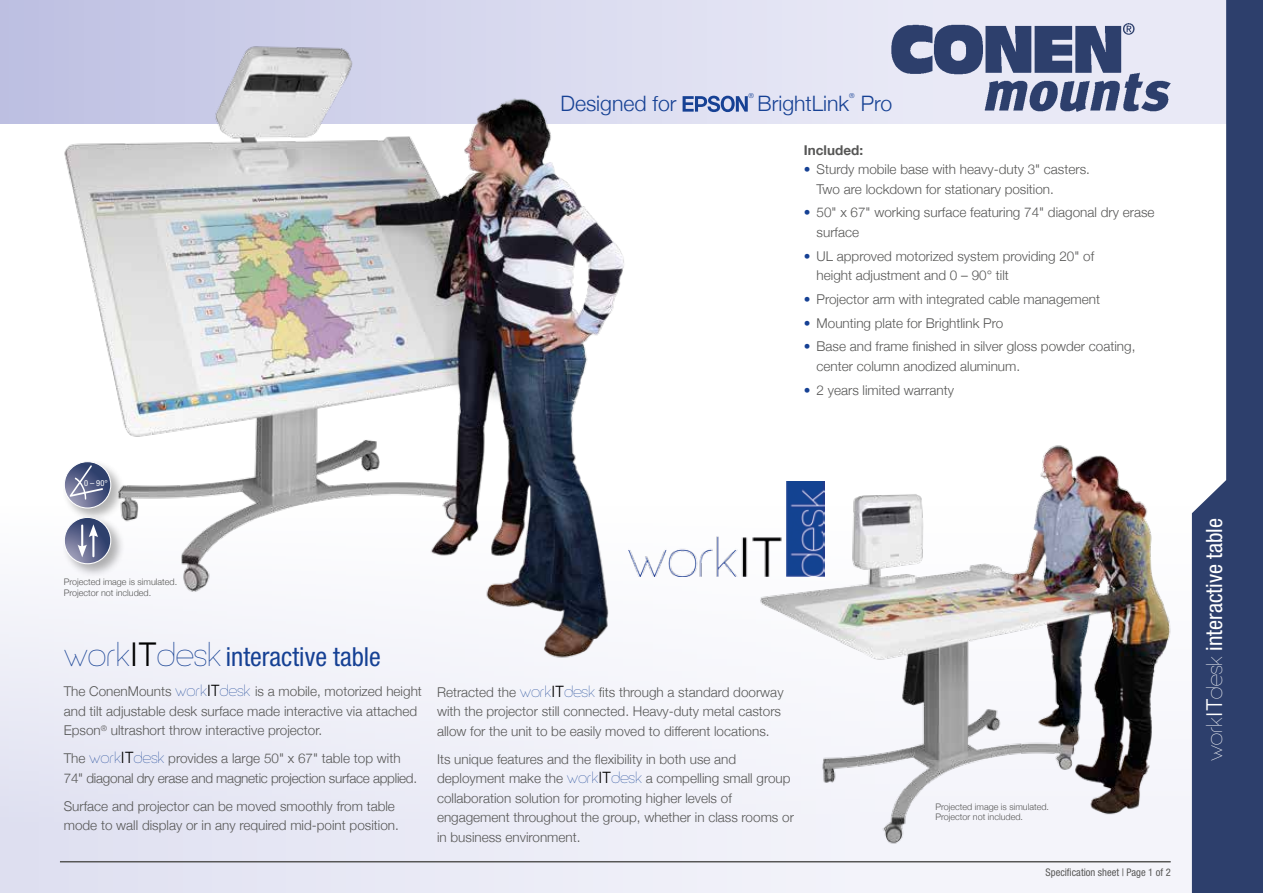
<style>
.page{position:relative;width:1263px;height:893px;background:#fff}
.page>*{position:absolute;margin:0;border:0;box-sizing:border-box;transform-origin:0 0}
.t1{font:condensed 26.25px "Helvetica Neue";color:#164194}
.t2{font:condensed 22.5px "Helvetica Neue";color:#fff}
.t3{font:300 21.3px "Helvetica Neue";color:#164194}
.t4{font:300 13.5px/19.5px "Helvetica Neue";color:#575756}
.t5{font:300 13.5px/19.5px "Helvetica Neue";letter-spacing:-.02em;color:#575756}
.t6{font:700 13.5px "Helvetica Neue";color:#575756}
.t7{font:condensed 10.5px "Helvetica Neue";color:#575756}
.t8{font:300 9px/10.5px "Helvetica Neue";color:#575756}
.t9{font:condensed 8.4px "Helvetica Neue";color:#fff}
.t10{font:300 6.9px "Helvetica Neue";color:#164194}
.s1{color:#164194}
.s2{font-family:"Giorgio";font-weight:100;font-stretch:normal;font-size:31.5px}
.s3{font-family:"Giorgio";font-stretch:normal;font-size:31.5px;color:#000}
.s4{font-family:"Giorgio";font-weight:100;font-size:15px;color:#164194}
.s5{font-family:"Giorgio";font-weight:400;font-size:15px;color:#000}
.s6{font-family:"Giorgio";font-weight:100;font-stretch:normal;font-size:21px}
.s7{font-family:"Giorgio";font-stretch:normal;font-size:21px}
</style>
<div class="page">
<div style="left:0;top:481px;width:1246px;height:412px;background:linear-gradient(to right,#e7e8f4,#f8f8fc)"></div>
<div style="left:0;top:0;width:1263px;height:123px;background:linear-gradient(to right,#c1c3e4,#f4f4fb)"></div>
<hr style="left:60px;top:861px;width:1111px;height:1px;background:#575756">
<svg style="left:1192px;top:0;width:71px;height:893px;fill:#2d3f6c"></svg>
<img style="left:648px;top:482px;width:106px;height:95px">
<img style="left:892px;top:24px;width:279px;height:87px">
<svg style="left:682px;top:96px;width:66px;height:16px"></svg>
<img style="left:47px;top:31px;width:601px;height:645px">
<img style="left:754px;top:416px;width:451px;height:435px">
<p class="t9" style="left:84px;top:478px;width:25px">0 – 90°</p>
<h3 class="t3" style="left:560px;top:90px;width:118px">Designed for</h3>
<p class="t10" style="left:748px;top:92px;width:7px">®</p>
<h3 class="t3" style="left:757px;top:90px;width:93px">BrightLink</h3>
<p class="t10" style="left:849px;top:92px;width:7px">®</p>
<h3 class="t3" style="left:861px;top:90px;width:33px">Pro</h3>
<p class="t6" style="left:804px;top:142px;width:61px">Included:</p>
<p class="t4" style="left:817px;top:159px;width:275px;text-indent:-13px"><span class="s1">•</span> Sturdy mobile base with heavy-duty 3" casters.<br>Two are lockdown for stationary position.</p>
<p class="t4" style="left:817px;top:203px;width:339px;text-indent:-13px"><span class="s1">•</span> 50" x 67" working surface featuring 74" diagonal dry erase surface</p>
<p class="t4" style="left:817px;top:246px;width:279px;text-indent:-13px"><span class="s1">•</span> UL approved motorized system providing 20" of height adjustment and 0 – 90° tilt</p>
<p class="t4" style="left:804px;top:289px;width:298px"><span class="s1">•</span> Projector arm with integrated cable management</p>
<p class="t4" style="left:804px;top:313px;width:201px"><span class="s1">•</span> Mounting plate for Brightlink Pro</p>
<p class="t4" style="left:817px;top:337px;width:320px;text-indent:-13px"><span class="s1">•</span> Base and frame finished in silver gloss powder coating, center column anodized aluminum.</p>
<p class="t4" style="left:804px;top:380px;width:152px"><span class="s1">•</span> 2 years limited warranty</p>
<p class="t8" style="left:64px;top:577px;width:115px">Projected image is simulated.<br>Projector not included.</p>
<h1 class="t1" style="left:64px;top:642px;width:319px"><span class="s2">work</span><span class="s3">IT</span><span class="s2">desk</span> interactive table</h1>
<p class="t4" style="left:64px;top:682px;width:360px">The ConenMounts <span class="s4">work</span><span class="s5">IT</span><span class="s4">desk</span> is a mobile, motorized height and tilt adjustable desk surface made interactive via attached<br>Epson<sup>®</sup> ultrashort throw interactive projector.</p>
<p class="t5" style="left:64px;top:749px;width:355px">The <span class="s4">work</span><span class="s5">IT</span><span class="s4">desk</span> provides a large 50" x 67" table top with<br>74" diagonal dry erase and magnetic projection surface applied.</p>
<p class="t4" style="left:64px;top:796px;width:337px">Surface and projector can be moved smoothly from table mode to wall display or in any required mid-point position.</p>
<p class="t4" style="left:437px;top:682px;width:348px">Retracted the <span class="s4">work</span><span class="s5">IT</span><span class="s4">desk</span> fits through a standard doorway with the projector still connected. Heavy-duty metal castors allow for the unit to be easily moved to different locations.</p>
<p class="t4" style="left:437px;top:749px;width:358px">Its unique features and the flexibility in both use and deployment make the <span class="s4">work</span><span class="s5">IT</span><span class="s4">desk</span> a compelling small group collaboration solution for promoting higher levels of engagement throughout the group, whether in class rooms or in business environment.</p>
<p class="t8" style="left:935px;top:801px;width:115px">Projected image is simulated.<br>Projector not included.</p>
<p class="t7" style="left:1045px;top:866px;width:127px">Specification sheet | Page 1 of 2</p>
<h2 class="t2" style="left:1201px;top:761px;width:245px;rotate:-90deg"><span class="s6">work</span><span class="s7">IT</span><span class="s6">desk</span> interactive table</h2>
</div>
